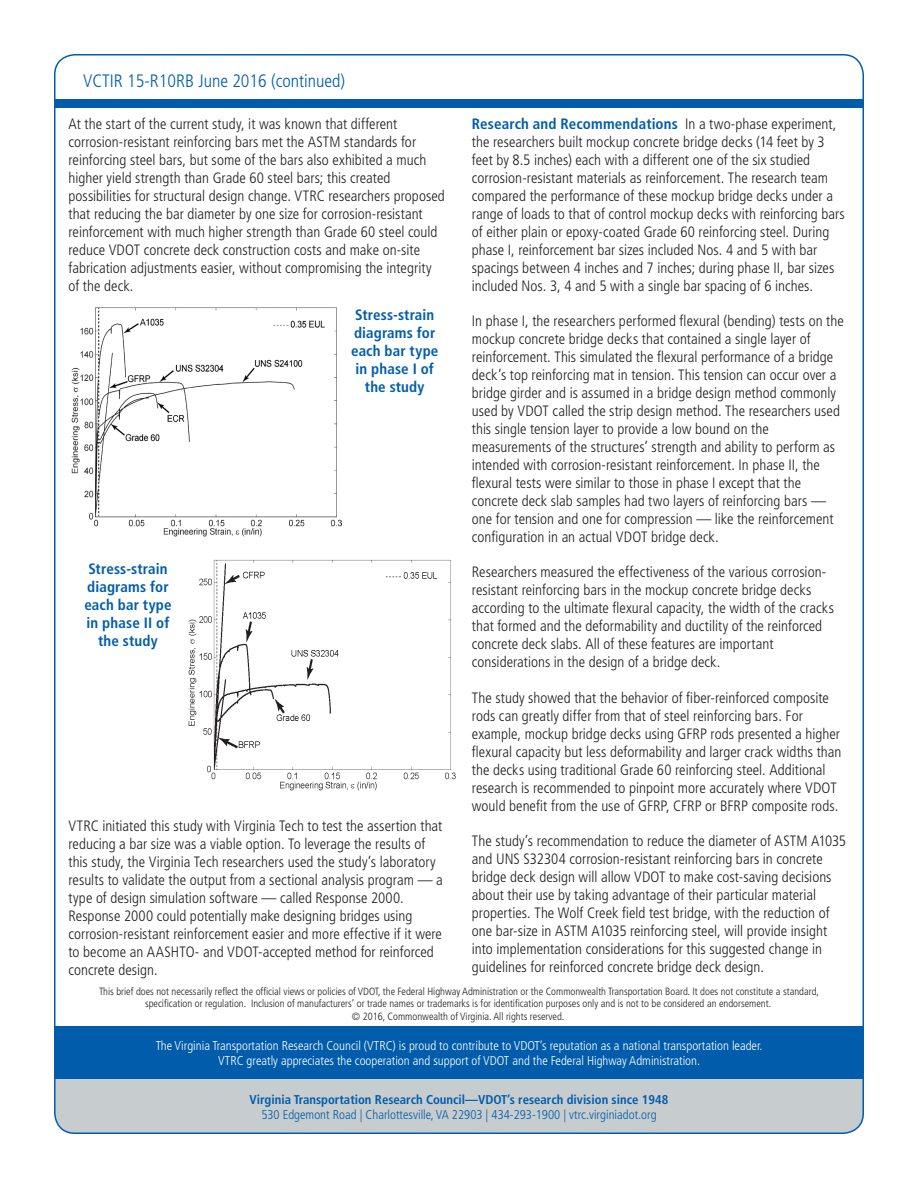
<style>
.page{position:relative;width:918px;height:1188px;background:#fff}
.page>*{position:absolute;margin:0;border:0;box-sizing:border-box;transform-origin:0 0}
.t1{font:300 condensed 18px "Frutiger LT Std";color:#015dab}
.t2{font:300 condensed 15px/18px "Frutiger LT Std";color:#231f20}
.t3{font:700 condensed 15px/18px "Frutiger LT Std";letter-spacing:.01em;color:#015dab;text-align:center}
.t4{font:300 condensed 12.75px "Frutiger LT Std";color:#fff}
.t5{font:300 condensed 12.75px "Frutiger LT Std";color:#015dab}
.t6{font:700 condensed 12.75px "Frutiger LT Std";color:#015dab}
.t7{font:300 condensed 10.5px/12.6px "Frutiger LT Std";color:#231f20;text-align:center}
.s1{font-weight:700;color:#015dab}
</style>
<div class="page">
<div style="left:55px;top:1027px;width:808px;height:52px;background:#015dab"></div>
<div style="left:55px;top:1079px;width:808px;height:54px;background:#c7cccf"></div>
<div style="left:55px;top:100px;width:808px;height:8px;background:#015dab"></div>
<img style="left:71px;top:307px;width:271px;height:229px">
<img style="left:188px;top:559px;width:268px;height:232px">
<p class="t1" style="left:83px;top:70px;width:264px">VCTIR 15-R10RB June 2016 (continued)</p>
<p class="t2" style="left:69px;top:115px;width:378px">At the start of the current study, it was known that different corrosion-resistant reinforcing bars met the ASTM standards for reinforcing steel bars, but some of the bars also exhibited a much higher yield strength than Grade 60 steel bars; this created possibilities for structural design change. VTRC researchers proposed that reducing the bar diameter by one size for corrosion-resistant reinforcement with much higher strength than Grade 60 steel could reduce VDOT concrete deck construction costs and make on-site fabrication adjustments easier, without compromising the integrity of the deck.</p>
<p class="t2" style="left:472px;top:115px;width:374px"><span class="s1">Research and Recommendations</span> In a two-phase experiment, the researchers built mockup concrete bridge decks (14 feet by 3 feet by 8.5 inches) each with a different one of the six studied corrosion-resistant materials as reinforcement. The research team compared the performance of these mockup bridge decks under a range of loads to that of control mockup decks with reinforcing bars of either plain or epoxy-coated Grade 60 reinforcing steel. During phase I, reinforcement bar sizes included Nos. 4 and 5 with bar spacings between 4 inches and 7 inches; during phase II, bar sizes included Nos. 3, 4 and 5 with a single bar spacing of 6 inches.</p>
<p class="t2" style="left:472px;top:312px;width:373px">In phase I, the researchers performed flexural (bending) tests on the mockup concrete bridge decks that contained a single layer of reinforcement. This simulated the flexural performance of a bridge deck’s top reinforcing mat in tension. This tension can occur over a bridge girder and is assumed in a bridge design method commonly used by VDOT called the strip design method. The researchers used this single tension layer to provide a low bound on the measurements of the structures’ strength and ability to perform as intended with corrosion-resistant reinforcement. In phase II, the flexural tests were similar to those in phase I except that the concrete deck slab samples had two layers of reinforcing bars — one for tension and one for compression — like the reinforcement configuration in an actual VDOT bridge deck.</p>
<p class="t2" style="left:472px;top:563px;width:364px">Researchers measured the effectiveness of the various corrosion&shy;resistant reinforcing bars in the mockup concrete bridge decks according to the ultimate flexural capacity, the width of the cracks that formed and the deformability and ductility of the reinforced concrete deck slabs. All of these features are important considerations in the design of a bridge deck.</p>
<p class="t2" style="left:472px;top:689px;width:371px">The study showed that the behavior of fiber-reinforced composite rods can greatly differ from that of steel reinforcing bars. For example, mockup bridge decks using GFRP rods presented a higher flexural capacity but less deformability and larger crack widths than the decks using traditional Grade 60 reinforcing steel. Additional research is recommended to pinpoint more accurately where VDOT would benefit from the use of GFRP, CFRP or BFRP composite rods.</p>
<p class="t2" style="left:472px;top:832px;width:376px">The study’s recommendation to reduce the diameter of ASTM A1035 and UNS S32304 corrosion-resistant reinforcing bars in concrete bridge deck design will allow VDOT to make cost-saving decisions about their use by taking advantage of their particular material properties. The Wolf Creek field test bridge, with the reduction of one bar-size in ASTM A1035 reinforcing steel, will provide insight into implementation considerations for this suggested change in guidelines for reinforced concrete bridge deck design.</p>
<p class="t7" style="left:99px;top:985px;width:722px">This brief does not necessarily reflect the official views or policies of VDOT, the Federal Highway Administration or the Commonwealth Transportation Board. It does not constitute a standard, specification or regulation. Inclusion of manufacturers’ or trade names or trademarks is for identification purposes only and is not to be considered an endorsement.</p>
<p class="t7" style="left:352px;top:1010px;width:214px">© 2016, Commonwealth of Virginia. All rights reserved.</p>
<p class="t3" style="left:351px;top:306px;width:89px">Stress-strain diagrams for each bar type in phase I of the study</p>
<p class="t3" style="left:84px;top:560px;width:89px">Stress-strain diagrams for each bar type in phase II of the study</p>
<p class="t2" style="left:69px;top:817px;width:376px">VTRC initiated this study with Virginia Tech to test the assertion that reducing a bar size was a viable option. To leverage the results of this study, the Virginia Tech researchers used the study’s laboratory results to validate the output from a sectional analysis program — a type of design simulation software — called Response 2000.<br>Response 2000 could potentially make designing bridges using corrosion-resistant reinforcement easier and more effective if it were to become an AASHTO- and VDOT-accepted method for reinforced concrete design.</p>
<p class="t4" style="left:156px;top:1038px;width:608px">The Virginia Transportation Research Council (VTRC) is proud to contribute to VDOT’s reputation as a national transportation leader.</p>
<p class="t4" style="left:218px;top:1054px;width:483px">VTRC greatly appreciates the cooperation and support of VDOT and the Federal Highway Administration.</p>
<p class="t6" style="left:250px;top:1092px;width:420px">Virginia Transportation Research Council—VDOT’s research division since 1948</p>
<p class="t5" style="left:261px;top:1107px;width:397px">530 Edgemont Road | Charlottesville, VA 22903 | 434-293-1900 | vtrc.virginiadot.org</p>
</div>
